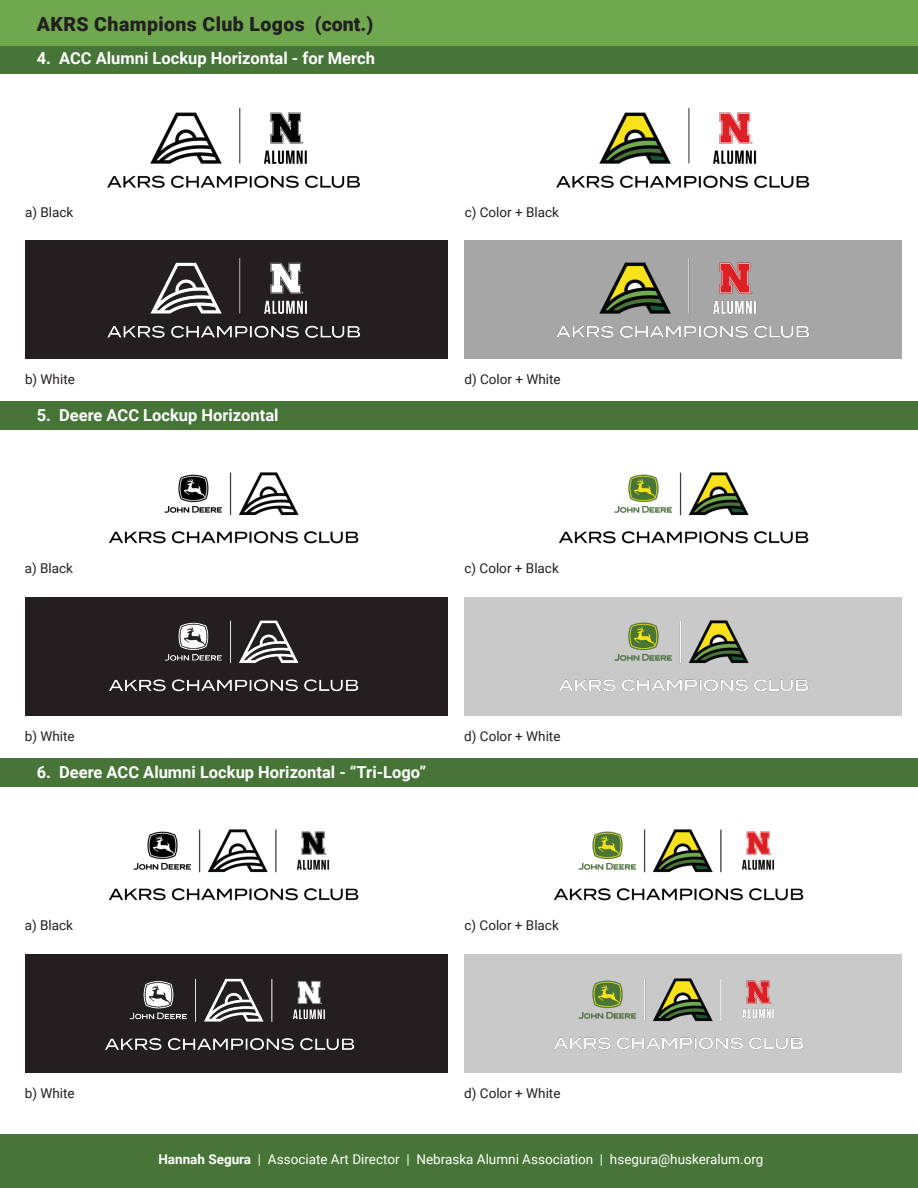
<style>
.page{position:relative;width:918px;height:1188px;background:#fff}
.page>*{position:absolute;margin:0;border:0;box-sizing:border-box;transform-origin:0 0}
.t1{font:900 19.5px "Roboto";letter-spacing:.02em;color:#231f20}
.t2{font:700 16.5px "Roboto";color:#fff}
.t3{font:13.5px "Roboto";color:#231f20}
.t4{font:13.5px "Roboto";color:#fff}
.s1{font-weight:700}
</style>
<div class="page">
<div style="left:0;top:1134px;width:918px;height:54px;background:#477537"></div>
<div style="left:0;top:45px;width:918px;height:28px;background:#477537"></div>
<div style="left:0;top:401px;width:918px;height:28px;background:#477537"></div>
<div style="left:0;top:758px;width:918px;height:28px;background:#477537"></div>
<div style="left:0;top:0;width:918px;height:45px;background:#6fa84f"></div>
<div style="left:465px;top:241px;width:437px;height:118px;background:#a7a6a6"></div>
<div style="left:25px;top:241px;width:423px;height:118px;background:#231f20"></div>
<img style="left:107px;top:107px;width:253px;height:81px">
<img style="left:107px;top:258px;width:254px;height:80px">
<img style="left:556px;top:108px;width:254px;height:80px">
<img style="left:557px;top:258px;width:252px;height:80px">
<div style="left:464px;top:597px;width:438px;height:118px;background:#cac9c9"></div>
<div style="left:25px;top:597px;width:422px;height:118px;background:#231f20"></div>
<img style="left:108px;top:472px;width:251px;height:72px">
<img style="left:109px;top:620px;width:250px;height:72px">
<img style="left:558px;top:472px;width:251px;height:72px">
<img style="left:559px;top:620px;width:250px;height:72px">
<div style="left:464px;top:954px;width:438px;height:118px;background:#cac9c9"></div>
<div style="left:25px;top:954px;width:422px;height:118px;background:#231f20"></div>
<img style="left:108px;top:829px;width:251px;height:72px">
<img style="left:105px;top:978px;width:250px;height:72px">
<img style="left:553px;top:829px;width:251px;height:72px">
<img style="left:554px;top:978px;width:250px;height:72px">
<p class="t1" style="left:37px;top:11px;width:338px">AKRS Champions Club Logos (cont.)</p>
<p class="t2" style="left:37px;top:47px;width:340px">4. ACC Alumni Lockup Horizontal - for Merch</p>
<p class="t3" style="left:25px;top:203px;width:50px">a) Black</p>
<p class="t3" style="left:25px;top:370px;width:51px">b) White</p>
<p class="t2" style="left:37px;top:404px;width:243px">5. Deere ACC Lockup Horizontal</p>
<p class="t3" style="left:25px;top:559px;width:50px">a) Black</p>
<p class="t3" style="left:465px;top:203px;width:96px">c) Color + Black</p>
<p class="t3" style="left:464px;top:370px;width:98px">d) Color + White</p>
<p class="t3" style="left:464px;top:559px;width:96px">c) Color + Black</p>
<p class="t3" style="left:25px;top:726px;width:51px">b) White</p>
<p class="t2" style="left:37px;top:761px;width:391px">6. Deere ACC Alumni Lockup Horizontal - “Tri-Logo”</p>
<p class="t3" style="left:464px;top:726px;width:98px">d) Color + White</p>
<p class="t3" style="left:25px;top:916px;width:50px">a) Black</p>
<p class="t3" style="left:464px;top:916px;width:96px">c) Color + Black</p>
<p class="t3" style="left:25px;top:1083px;width:51px">b) White</p>
<p class="t3" style="left:464px;top:1083px;width:98px">d) Color + White</p>
<p class="t4" style="left:158px;top:1150px;width:607px"><span class="s1">Hannah Segura</span> | Associate Art Director | Nebraska Alumni Association | hsegura@huskeralum.org</p>
</div>
